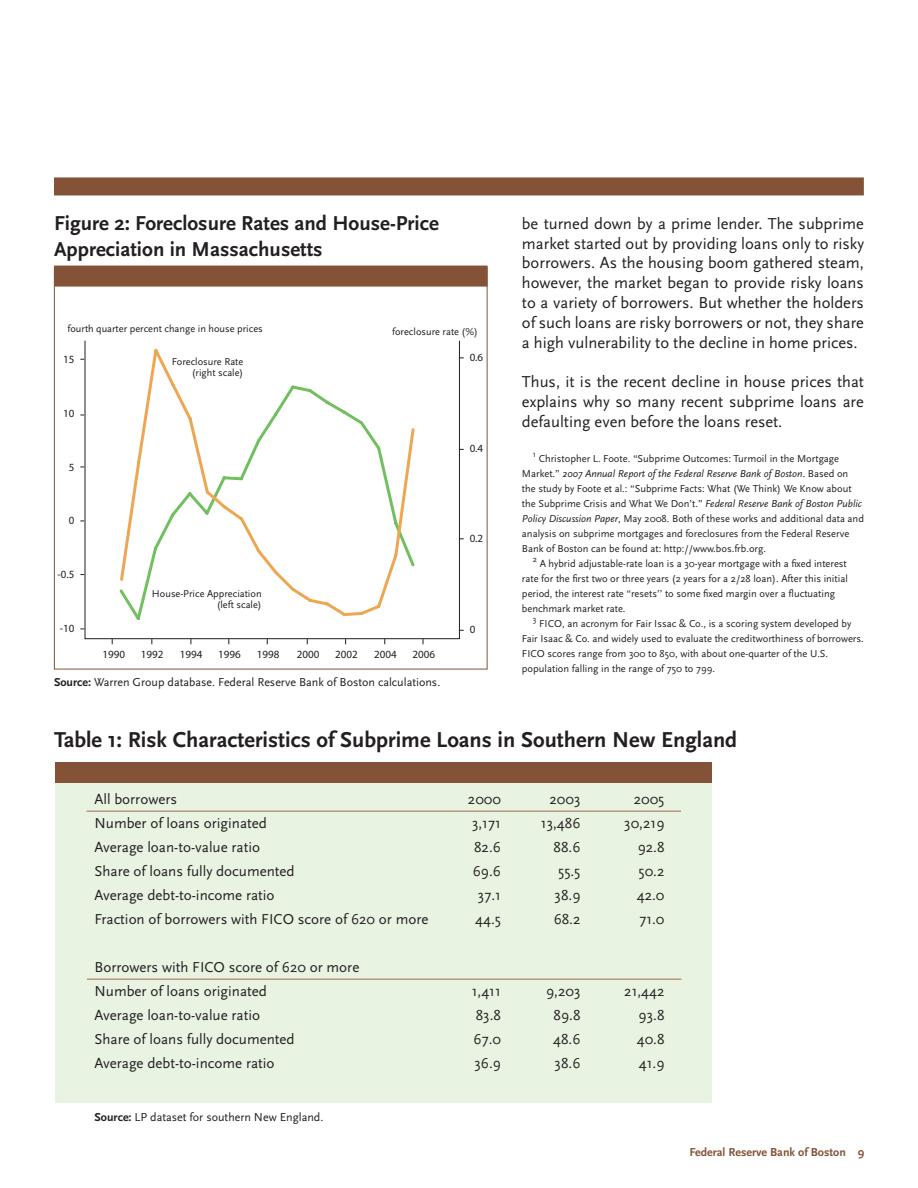
<style>
.page{position:relative;width:918px;height:1188px;background:#fff}
.page>*{position:absolute;margin:0;border:0;box-sizing:border-box;transform-origin:0 0}
.t1{font:700 22.5px "Scala Sans";color:#231f20}
.B_head{font:700 21px "Scala Sans";color:#231f20}
.text_noIndent{font:16.5px/19.8px "Scala Sans";color:#231f20;text-align:justify}
.text_noIndent-2{font:15px "Scala Sans";color:#231f20}
.B_head-2{font:12px "Scala Sans";color:#231f20}
.t2{font:700 12px "Scala Sans";color:#835237}
.t3{font:10.95px "P22 Underground Pro";color:#201d1e}
.Endnote_Text{font:10.5px/15px "Scala Sans";color:#231f20}
.t4{font:10.35px/10.9px "Scala Sans";color:#201d1e;text-align:right}
.Endnote_Text-2{font:8.7px "Scala Sans";color:#231f20}
.s1{font-weight:700}
.s2{font-style:italic}
</style>
<div class="page">
<svg style="left:84px;top:340px;width:376px;height:299px"></svg>
<svg style="left:117px;top:383px;width:300px;height:240px"></svg>
<svg style="left:118px;top:346px;width:298px;height:273px"></svg>
<div style="left:54px;top:266px;width:434px;height:21px;background:#835237"></div>
<div style="left:56px;top:784px;width:656px;height:319px;background:#e8f3e2"></div>
<div style="left:56px;top:762px;width:656px;height:21px;background:#835237"></div>
<hr style="left:87px;top:810px;width:594px;height:2px;background:#b79881">
<hr style="left:87px;top:978px;width:594px;height:2px;background:#b79881">
<div style="left:54px;top:177px;width:810px;height:18px;background:#835237"></div>
<p class="B_head" style="left:54px;top:212px;width:386px">Figure 2: Foreclosure Rates and House-Price</p>
<p class="B_head" style="left:54px;top:238px;width:270px">Appreciation in Massachusetts</p>
<p class="t4" style="left:68px;top:323px;width:197px">fourth quarter percent change in house prices</p>
<p class="t4" style="left:392px;top:326px;width:87px">foreclosure rate (%)</p>
<p class="t3" style="left:63px;top:353px;width:13px">15</p>
<p class="t3" style="left:63px;top:407px;width:13px">10</p>
<p class="t3" style="left:69px;top:460px;width:7px">5</p>
<p class="t3" style="left:69px;top:514px;width:7px">0</p>
<p class="t3" style="left:57px;top:568px;width:18px">-0.5</p>
<p class="t3" style="left:60px;top:621px;width:16px">-10</p>
<p class="t4" style="left:172px;top:356px;width:73px">Foreclosure Rate (right scale)</p>
<p class="t4" style="left:152px;top:589px;width:111px">House-Price Appreciation (left scale)</p>
<p class="t3" style="left:103px;top:647px;width:24px">1990</p>
<p class="t3" style="left:141px;top:647px;width:24px">1992</p>
<p class="t3" style="left:180px;top:647px;width:24px">1994</p>
<p class="t3" style="left:218px;top:647px;width:24px">1996</p>
<p class="t3" style="left:257px;top:647px;width:24px">1998</p>
<p class="t3" style="left:297px;top:647px;width:24px">2000</p>
<p class="t3" style="left:335px;top:647px;width:24px">2002</p>
<p class="t3" style="left:374px;top:647px;width:24px">2004</p>
<p class="t3" style="left:413px;top:647px;width:24px">2006</p>
<p class="B_head-2" style="left:54px;top:675px;width:388px"><span class="s1">Source:</span> Warren Group database. Federal Reserve Bank of Boston calculations.</p>
<p class="t3" style="left:470px;top:350px;width:15px">0.6</p>
<p class="t3" style="left:470px;top:441px;width:15px">0.4</p>
<p class="t3" style="left:470px;top:532px;width:15px">0.2</p>
<p class="t3" style="left:470px;top:623px;width:7px">0</p>
<p class="text_noIndent" style="left:522px;top:214px;width:344px">be turned down by a prime lender. The subprime market started out by providing loans only to risky borrowers. As the housing boom gathered steam, however, the market began to provide risky loans to a variety of borrowers. But whether the holders of such loans are risky borrowers or not, they share a high vulnerability to the decline in home prices.</p>
<p class="text_noIndent" style="left:522px;top:372px;width:344px">Thus, it is the recent decline in house prices that explains why so many recent subprime loans are defaulting even before the loans reset.</p>
<p class="Endnote_Text-2" style="left:533px;top:449px;width:5px">1</p>
<p class="Endnote_Text" style="left:522px;top:451px;width:344px;text-indent:17px">Christopher L. Foote. “Subprime Outcomes: Turmoil in the Mortgage Market.” <span class="s2">2007 Annual Report of the Federal Reserve Bank of Boston</span>. Based on the study by Foote et al.: “Subprime Facts: What (We Think) We Know about the Subprime Crisis and What We Don’t.” <span class="s2">Federal Reserve Bank of Boston Public Policy Discussion Paper</span>, May 2008. Both of these works and additional data and analysis on subprime mortgages and foreclosures from the Federal Reserve Bank of Boston can be found at: http://www.bos.frb.org.</p>
<p class="Endnote_Text-2" style="left:533px;top:554px;width:6px">2</p>
<p class="Endnote_Text" style="left:522px;top:556px;width:327px;text-indent:18px">A hybrid adjustable-rate loan is a 30-year mortgage with a fixed interest rate for the first two or three years (2 years for a 2/28 loan). After this initial period, the interest rate “resets’’ to some fixed margin over a fluctuating benchmark market rate.</p>
<p class="Endnote_Text-2" style="left:533px;top:614px;width:5px">3</p>
<p class="Endnote_Text" style="left:522px;top:616px;width:343px;text-indent:17px">FICO, an acronym for Fair Issac &amp; Co., is a scoring system developed by Fair Isaac &amp; Co. and widely used to evaluate the creditworthiness of borrowers.<br>FICO scores range from 300 to 850, with about one-quarter of the U.S. population falling in the range of 750 to 799.</p>
<p class="t1" style="left:54px;top:728px;width:685px">Table 1: Risk Characteristics of Subprime Loans in Southern New England</p>
<p class="text_noIndent-2" style="left:94px;top:791px;width:84px">All borrowers</p>
<p class="text_noIndent-2" style="left:468px;top:791px;width:35px">2000</p>
<p class="text_noIndent-2" style="left:550px;top:791px;width:32px">2003</p>
<p class="text_noIndent-2" style="left:634px;top:791px;width:32px">2005</p>
<p class="text_noIndent-2" style="left:94px;top:815px;width:174px">Number of loans originated</p>
<p class="text_noIndent-2" style="left:472px;top:815px;width:30px">3,171</p>
<p class="text_noIndent-2" style="left:541px;top:815px;width:41px">13,486</p>
<p class="text_noIndent-2" style="left:624px;top:815px;width:42px">30,219</p>
<p class="text_noIndent-2" style="left:94px;top:839px;width:167px">Average loan-to-value ratio</p>
<p class="text_noIndent-2" style="left:474px;top:839px;width:28px">82.6</p>
<p class="text_noIndent-2" style="left:554px;top:839px;width:28px">88.6</p>
<p class="text_noIndent-2" style="left:638px;top:839px;width:28px">92.8</p>
<p class="text_noIndent-2" style="left:94px;top:863px;width:202px">Share of loans fully documented</p>
<p class="text_noIndent-2" style="left:473px;top:863px;width:30px">69.6</p>
<p class="text_noIndent-2" style="left:558px;top:863px;width:24px">55.5</p>
<p class="text_noIndent-2" style="left:639px;top:863px;width:27px">50.2</p>
<p class="text_noIndent-2" style="left:94px;top:887px;width:182px">Average debt-to-income ratio</p>
<p class="text_noIndent-2" style="left:478px;top:887px;width:25px">37.1</p>
<p class="text_noIndent-2" style="left:555px;top:887px;width:27px">38.9</p>
<p class="text_noIndent-2" style="left:637px;top:887px;width:29px">42.0</p>
<p class="text_noIndent-2" style="left:94px;top:911px;width:336px">Fraction of borrowers with FICO score of 620 or more</p>
<p class="text_noIndent-2" style="left:475px;top:911px;width:27px">44.5</p>
<p class="text_noIndent-2" style="left:554px;top:911px;width:28px">68.2</p>
<p class="text_noIndent-2" style="left:639px;top:911px;width:27px">71.0</p>
<p class="text_noIndent-2" style="left:94px;top:959px;width:266px">Borrowers with FICO score of 620 or more</p>
<p class="text_noIndent-2" style="left:94px;top:983px;width:174px">Number of loans originated</p>
<p class="text_noIndent-2" style="left:472px;top:983px;width:31px">1,411</p>
<p class="text_noIndent-2" style="left:546px;top:983px;width:36px">9,203</p>
<p class="text_noIndent-2" style="left:624px;top:983px;width:42px">21,442</p>
<p class="text_noIndent-2" style="left:94px;top:1007px;width:167px">Average loan-to-value ratio</p>
<p class="text_noIndent-2" style="left:476px;top:1007px;width:27px">83.8</p>
<p class="text_noIndent-2" style="left:554px;top:1007px;width:28px">89.8</p>
<p class="text_noIndent-2" style="left:639px;top:1007px;width:27px">93.8</p>
<p class="text_noIndent-2" style="left:94px;top:1031px;width:202px">Share of loans fully documented</p>
<p class="text_noIndent-2" style="left:474px;top:1031px;width:29px">67.0</p>
<p class="text_noIndent-2" style="left:553px;top:1031px;width:29px">48.6</p>
<p class="text_noIndent-2" style="left:637px;top:1031px;width:29px">40.8</p>
<p class="text_noIndent-2" style="left:94px;top:1055px;width:182px">Average debt-to-income ratio</p>
<p class="text_noIndent-2" style="left:474px;top:1055px;width:28px">36.9</p>
<p class="text_noIndent-2" style="left:555px;top:1055px;width:27px">38.6</p>
<p class="text_noIndent-2" style="left:639px;top:1055px;width:27px">41.9</p>
<p class="B_head-2" style="left:94px;top:1110px;width:230px"><span class="s1">Source:</span> LP dataset for southern New England.</p>
<p class="t2" style="left:689px;top:1146px;width:177px">Federal Reserve Bank of Boston 9</p>
</div>
